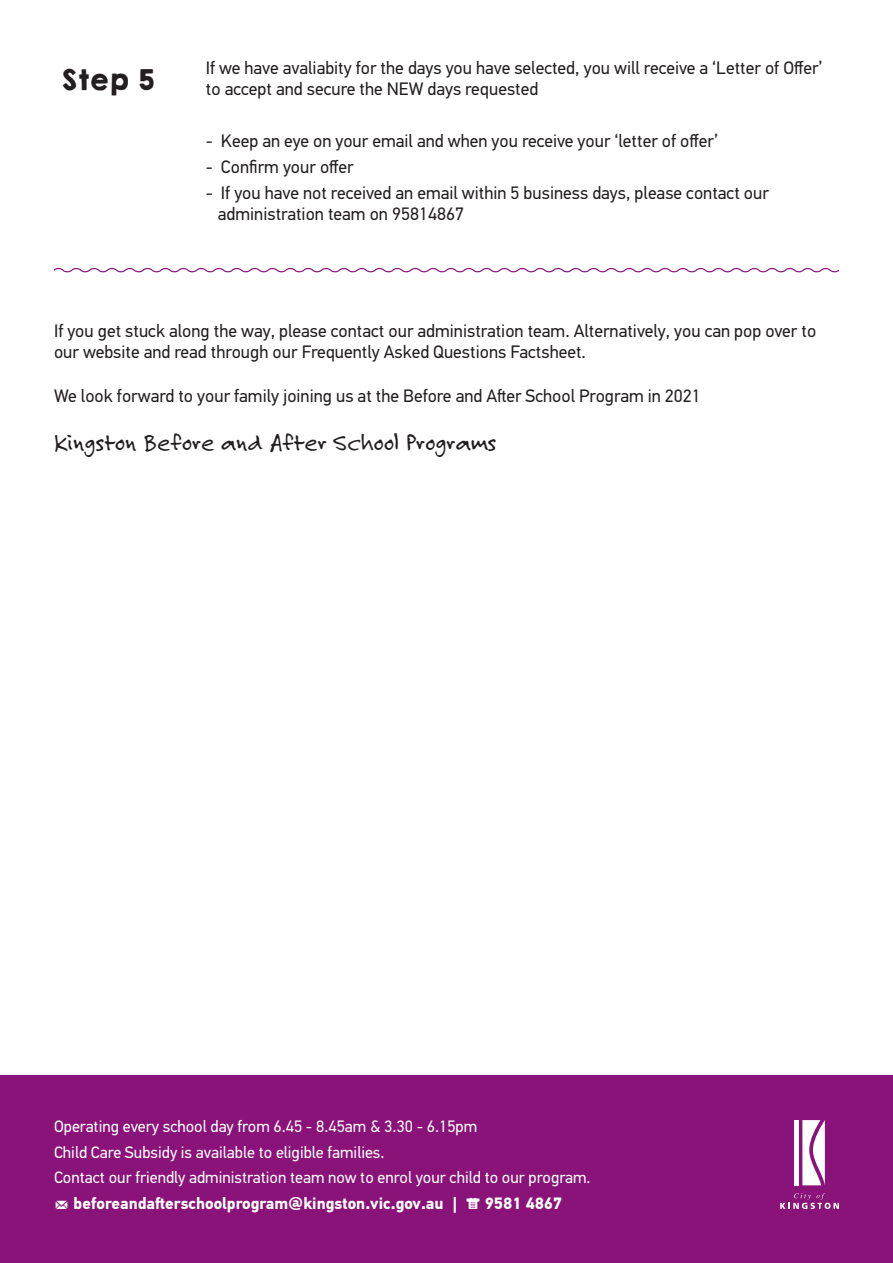
<style>
.page{position:relative;width:893px;height:1263px;background:#fff}
.page>*{position:absolute;margin:0;border:0;box-sizing:border-box;transform-origin:0 0}
.t1{font:25.5px "Felt Tip Roman";color:#231f20}
.t2{font:25.5px "KGHAPPY Solid";color:#231f20}
.t3{font:18px/21.6px "PF Din Text Pro";color:#231f20}
.t4{font:16.5px "PF Din Text Pro";color:#fff}
.t5{font:700 16.5px "PF Din Text Pro";color:#fff}
.s1{font-family:"Modern Pictograms";font-weight:400}
</style>
<div class="page">
<svg style="left:53px;top:268px;width:787px;height:5px"></svg>
<div style="left:0;top:1076px;width:893px;height:187px;background:#8a1379"></div>
<svg style="left:802px;top:1120px;width:23px;height:65px"></svg>
<div style="left:794px;top:1120px;width:5px;height:65px;background:#fff"></div>
<svg style="left:780px;top:1193px;width:59px;height:16px"></svg>
<p class="t2" style="left:60px;top:60px;width:96px">Step 5</p>
<p class="t3" style="left:206px;top:57px;width:618px">If we have avaliabity for the days you have selected, you will receive a ‘Letter of Offer’ to accept and secure the NEW days requested</p>
<p class="t3" style="left:206px;top:130px;width:514px">- Keep an eye on your email and when you receive your ‘letter of offer’</p>
<p class="t3" style="left:206px;top:156px;width:149px">- Confirm your offer</p>
<p class="t3" style="left:218px;top:182px;width:552px;text-indent:-12px">- If you have not received an email within 5 business days, please contact our administration team on 95814867</p>
<p class="t3" style="left:54px;top:320px;width:764px">If you get stuck along the way, please contact our administration team. Alternatively, you can pop over to our website and read through our Frequently Asked Questions Factsheet.</p>
<p class="t3" style="left:54px;top:385px;width:648px">We look forward to your family joining us at the Before and After School Program in 2021</p>
<p class="t1" style="left:54px;top:427px;width:444px">Kingston Before and After School Programs</p>
<p class="t4" style="left:54px;top:1117px;width:425px">Operating every school day from 6.45 - 8.45am &amp; 3.30 - 6.15pm</p>
<p class="t4" style="left:54px;top:1142px;width:332px">Child Care Subsidy is available to eligible families.</p>
<p class="t4" style="left:54px;top:1168px;width:538px">Contact our friendly administration team now to enrol your child to our program.</p>
<p class="t5" style="left:54px;top:1193px;width:510px"><span class="s1">m</span> beforeandafterschoolprogram@kingston.vic.gov.au | <span class="s1">c</span> 9581 4867</p>
</div>
